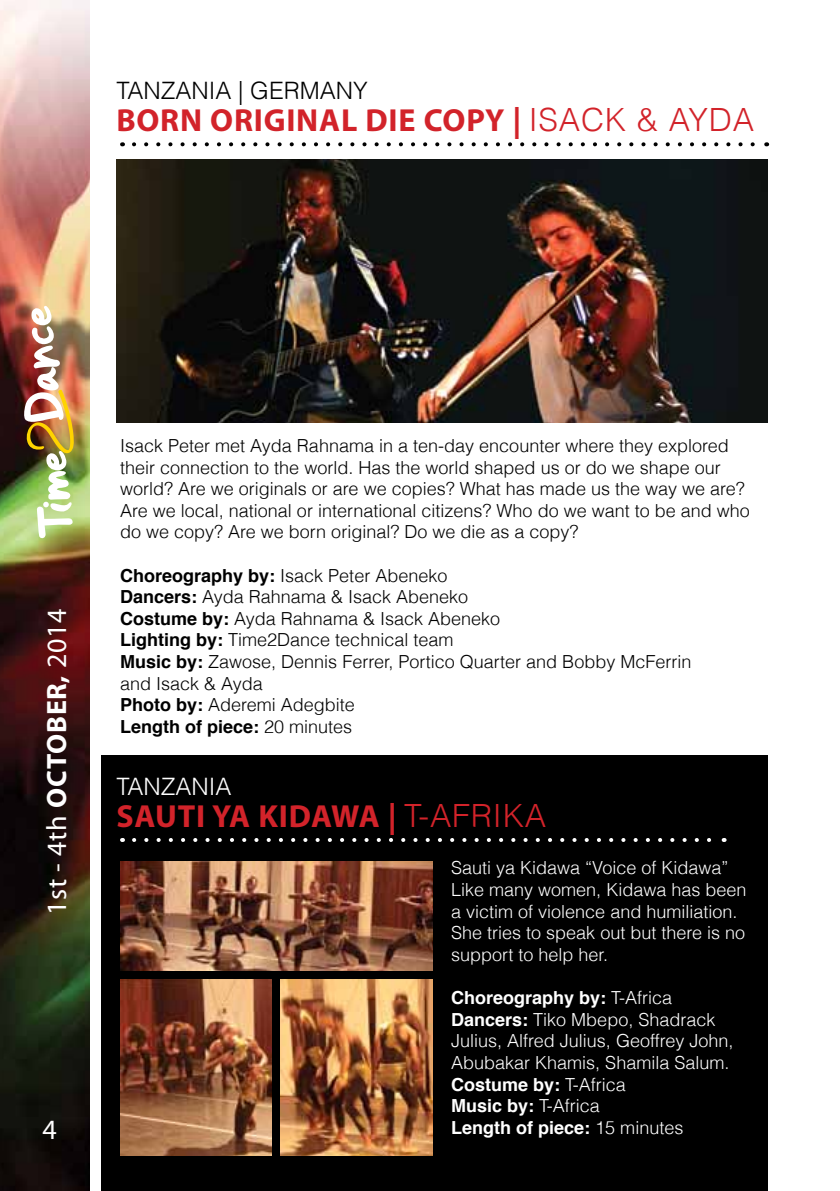
<style>
.page{position:relative;width:840px;height:1191px;background:#fff}
.page>*{position:absolute;margin:0;border:0;box-sizing:border-box;transform-origin:0 0}
.t1{font:700 32px "Myriad Pro";letter-spacing:.025em;color:#d2232a}
.t2{font:28px "Myriad Pro";letter-spacing:.025em;color:#fff}
.t3{font:300 24px "Helvetica";color:#000}
.t4{font:300 24px "Helvetica";color:#fff}
.t5{font:300 18px/21.6px "Helvetica";color:#000}
.t6{font:300 18px/21.6px "Helvetica";color:#fff}
.s1{font-family:"Helvetica";font-weight:300}
.s2{font-weight:700}
</style>
<div class="page">
<img style="left:0;top:0;width:89px;height:1191px">
<img style="left:24px;top:306px;width:50px;height:232px">
<svg style="left:134px;top:142px;width:621px;height:4px"></svg>
<div style="left:102px;top:755px;width:665px;height:436px;background:#000"></div>
<img style="left:116px;top:160px;width:651px;height:262px">
<img style="left:120px;top:979px;width:151px;height:176px">
<img style="left:280px;top:979px;width:152px;height:176px">
<img style="left:120px;top:861px;width:312px;height:110px">
<svg style="left:134px;top:838px;width:577px;height:4px"></svg>
<h3 class="t3" style="left:116px;top:72px;width:253px">TANZANIA | GERMANY</h3>
<h1 class="t1" style="left:116px;top:100px;width:639px">BORN ORIGINAL DIE COPY | <span class="s1">ISACK &amp; AYDA</span></h1>
<h2 class="t2" style="left:39px;top:915px;width:308px;rotate:-90deg">1st - 4th <span class="s2">OCTOBER,</span> 2014</h2>
<h2 class="t2" style="left:43px;top:1112px;width:16px">4</h2>
<p class="t5" style="left:120px;top:434px;width:631px">Isack Peter met Ayda Rahnama in a ten-day encounter where they explored their connection to the world. Has the world shaped us or do we shape our world? Are we originals or are we copies? What has made us the way we are?<br>Are we local, national or international citizens? Who do we want to be and who do we copy? Are we born original? Do we die as a copy?</p>
<p class="t5" style="left:120px;top:563px;width:572px"><span class="s2">Choreography by:</span> Isack Peter Abeneko<br><span class="s2">Dancers:</span> Ayda Rahnama &amp; Isack Abeneko<br><span class="s2">Costume by:</span> Ayda Rahnama &amp; Isack Abeneko<br><span class="s2">Lighting by:</span> Time2Dance technical team<br><span class="s2">Music by:</span> Zawose, Dennis Ferrer, Portico Quarter and Bobby McFerrin and Isack &amp; Ayda<br><span class="s2">Photo by:</span> Aderemi Adegbite<br><span class="s2">Length of piece:</span> 20 minutes</p>
<h3 class="t4" style="left:116px;top:767px;width:117px">TANZANIA</h3>
<h1 class="t1" style="left:116px;top:795px;width:431px">SAUTI YA KIDAWA | <span class="s1">T-AFRIKA</span></h1>
<p class="t6" style="left:451px;top:856px;width:297px">Sauti ya Kidawa “Voice of Kidawa”<br>Like many women, Kidawa has been a victim of violence and humiliation.<br>She tries to speak out but there is no support to help her.</p>
<p class="t6" style="left:451px;top:986px;width:284px"><span class="s2">Choreography by:</span> T-Africa<br><span class="s2">Dancers:</span> Tiko Mbepo, Shadrack<br>Julius, Alfred Julius, Geoffrey John,<br>Abubakar Khamis, Shamila Salum.<br><span class="s2">Costume by:</span> T-Africa<br><span class="s2">Music by:</span> T-Africa<br><span class="s2">Length of piece:</span> 15 minutes</p>
</div>
